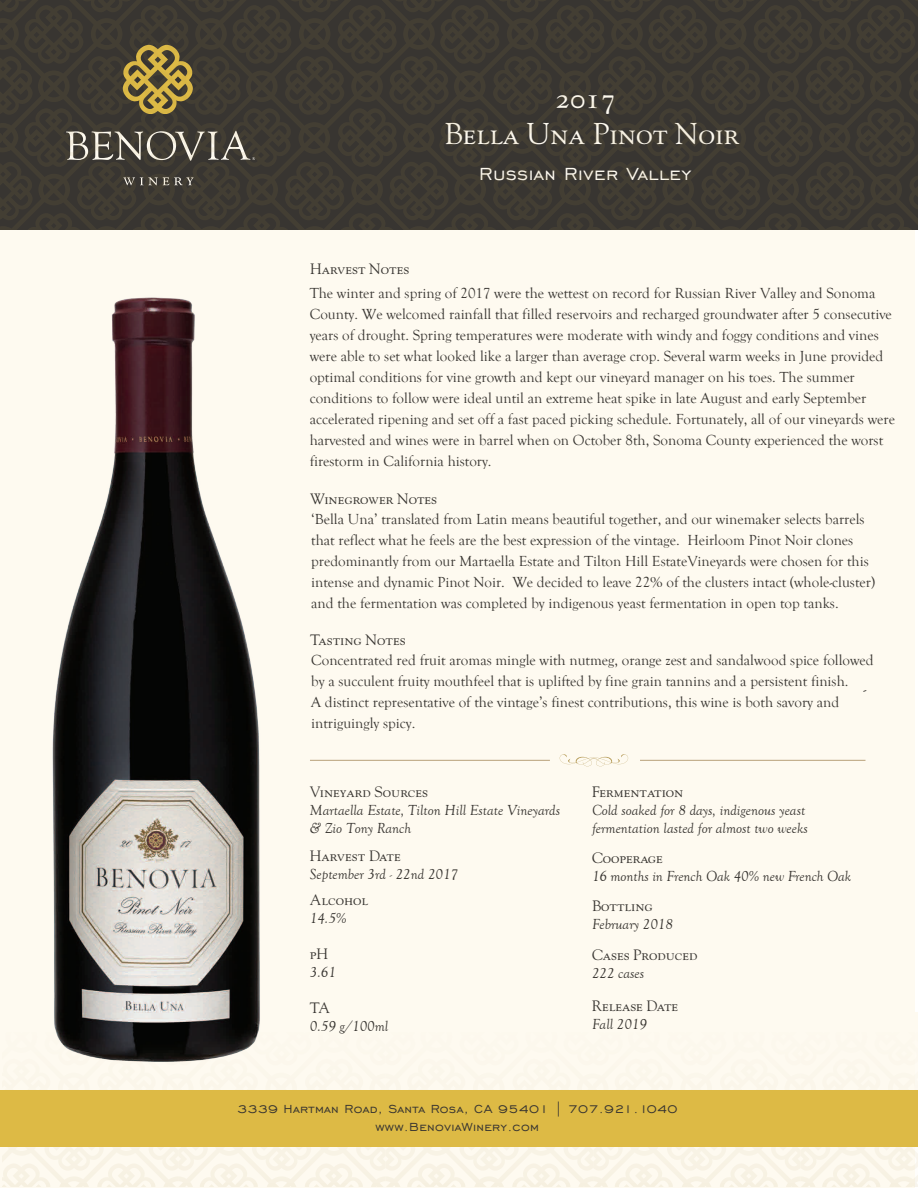
<style>
.page{position:relative;width:918px;height:1188px;background:#fff}
.page>*{position:absolute;margin:0;border:0;box-sizing:border-box;transform-origin:0 0}
.t1{font:30px/36px "Goudy SC";color:#fefaf0;text-align:center}
.t2{font:22.5px "Engravers Gothic BT";letter-spacing:.02em;color:#fefaf0}
.t3{font:15px/21px "Goudy Old Style T";color:#383531}
.t4{font:italic 15px/18px "Goudy Old Style T";color:#383531}
.t5{font:15px "Goudy SC";color:#383531}
.t6{font:15px/18px "Engravers Gothic BT";letter-spacing:.02em;color:#383531;text-align:center}
</style>
<div class="page">
<div style="left:0;top:6px;width:914px;height:1182px;background:#fefaf0"></div>
<div style="left:0;top:1012px;width:918px;height:171px;background:#fefaf0"></div>
<hr style="left:310px;top:760px;width:240px;height:1px;background:#b8a079">
<svg style="left:560px;top:754px;width:68px;height:12px"></svg>
<hr style="left:640px;top:760px;width:225px;height:1px;background:#b8a079">
<div style="left:0;top:1090px;width:918px;height:56px;background:#ddba45"></div>
<div style="left:0;top:0;width:918px;height:230px;background:#3c3832"></div>
<img style="left:52px;top:297px;width:208px;height:765px">
<p class="t5" style="left:310px;top:260px;width:101px">Harvest Notes</p>
<h1 class="t1" style="left:444px;top:79px;width:296px">2017<br>Bella Una Pinot Noir</h1>
<h2 class="t2" style="left:479px;top:162px;width:214px">Russian River Valley</h2>
<p class="t3" style="left:310px;top:283px;width:587px">The winter and spring of 2017 were the wettest on record for Russian River Valley and Sonoma County. We welcomed rainfall that filled reservoirs and recharged groundwater after 5 consecutive years of drought. Spring temperatures were moderate with windy and foggy conditions and vines were able to set what looked like a larger than average crop. Several warm weeks in June provided optimal conditions for vine growth and kept our vineyard manager on his toes. The summer conditions to follow were ideal until an extreme heat spike in late August and early September accelerated ripening and set off a fast paced picking schedule. Fortunately, all of our vineyards were harvested and wines were in barrel when on October 8th, Sonoma County experienced the worst firestorm in California history.</p>
<p class="t5" style="left:310px;top:490px;width:128px">Winegrower Notes</p>
<p class="t3" style="left:311px;top:508px;width:566px">‘Bella Una’ translated from Latin means beautiful together, and our winemaker selects barrels that reflect what he feels are the best expression of the vintage. Heirloom Pinot Noir clones predominantly from our Martaella Estate and Tilton Hill EstateVineyards were chosen for this intense and dynamic Pinot Noir. We decided to leave 22% of the clusters intact (whole-cluster) and the fermentation was completed by indigenous yeast fermentation in open top tanks.</p>
<p class="t5" style="left:310px;top:631px;width:97px">Tasting Notes</p>
<p class="t3" style="left:311px;top:649px;width:564px">Concentrated red fruit aromas mingle with nutmeg, orange zest and sandalwood spice followed by a succulent fruity mouthfeel that is uplifted by fine grain tannins and a persistent finish.<br>A distinct representative of the vintage’s finest contributions, this wine is both savory and intriguingly spicy.</p>
<p class="t3" style="left:864px;top:679px;width:4px">-</p>
<p class="t5" style="left:310px;top:783px;width:119px">Vineyard Sources</p>
<p class="t4" style="left:310px;top:801px;width:252px">Martaella Estate, Tilton Hill Estate Vineyards &amp; Zio Tony Ranch</p>
<p class="t5" style="left:310px;top:847px;width:92px">Harvest Date</p>
<p class="t4" style="left:310px;top:866px;width:150px">September 3rd - 22nd 2017</p>
<p class="t5" style="left:310px;top:891px;width:60px">Alcohol</p>
<p class="t4" style="left:310px;top:909px;width:38px">14.5%</p>
<p class="t5" style="left:310px;top:945px;width:20px">pH</p>
<p class="t4" style="left:310px;top:963px;width:27px">3.61</p>
<p class="t5" style="left:310px;top:999px;width:22px">TA</p>
<p class="t4" style="left:310px;top:1017px;width:80px">0.59 g/100ml</p>
<p class="t5" style="left:592px;top:783px;width:93px">Fermentation</p>
<p class="t4" style="left:592px;top:801px;width:217px">Cold soaked for 8 days, indigenous yeast fermentation lasted for almost two weeks</p>
<p class="t5" style="left:592px;top:849px;width:72px">Cooperage</p>
<p class="t4" style="left:592px;top:867px;width:261px">16 months in French Oak 40% new French Oak</p>
<p class="t5" style="left:592px;top:897px;width:62px">Bottling</p>
<p class="t4" style="left:592px;top:915px;width:82px">February 2018</p>
<p class="t5" style="left:592px;top:946px;width:107px">Cases Produced</p>
<p class="t4" style="left:592px;top:965px;width:54px">222 cases</p>
<p class="t5" style="left:592px;top:997px;width:88px">Release Date</p>
<p class="t4" style="left:592px;top:1016px;width:56px">Fall 2019</p>
<p class="t6" style="left:237px;top:1099px;width:442px">3339 Hartman Road, Santa Rosa, CA 95401 | 707.921.1040 www.BenoviaWinery.com</p>
</div>
